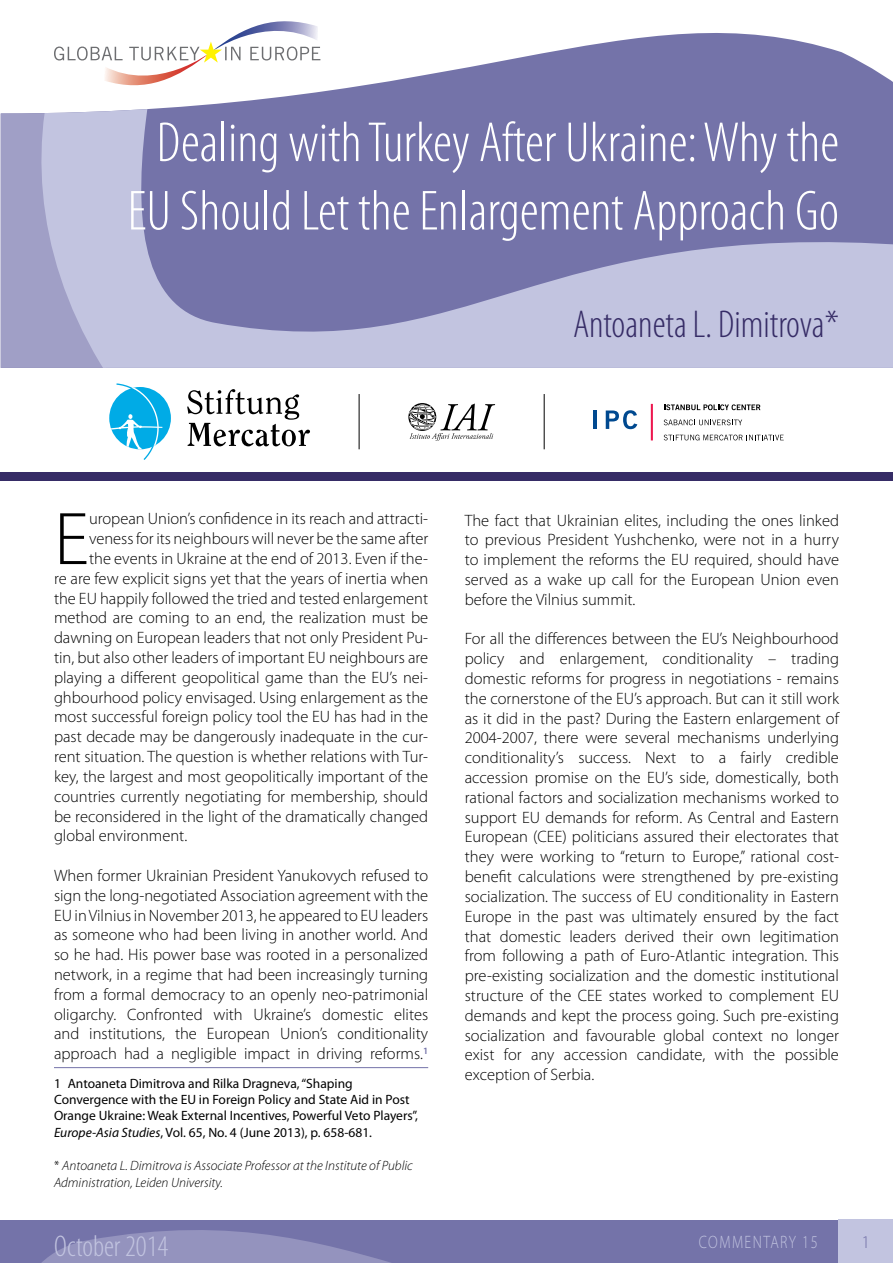
<style>
.page{position:relative;width:893px;height:1263px;background:#fff}
.page>*{position:absolute;margin:0;border:0;box-sizing:border-box;transform-origin:0 0}
.t1{font:300 75.3px "Myriad Pro";color:#000}
.t2{font:300 condensed 57px/68.4px "Myriad Pro";color:#fff;text-align:center}
.t3{font:300 condensed 39px "Myriad Pro";color:#362c66}
.t4{font:300 condensed 30px "Myriad Pro";color:#c2c4e0}
.t5{font:300 18px "Myriad Pro";letter-spacing:.1em;color:#c2c4e0;scale:.8 1}
.t6{font:300 18px "Myriad Pro";color:#7473a9}
.t7{font:300 16.5px/19.8px "Myriad Pro";color:#000;text-align:justify}
.t8{font:13.5px/16.2px "Myriad Pro";color:#000}
.t9{font:italic 300 13.5px/16.2px "Myriad Pro";color:#000}
.s1{font-style:italic}
.s2{font-style:normal}
</style>
<div class="page">
<svg style="left:0;top:1220px;width:839px;height:43px;background:#7b7aad"></svg>
<svg style="left:1px;top:33px;width:892px;height:335px;background:#9796c0"></svg>
<div style="left:839px;top:1220px;width:54px;height:43px;background:#c2c4e0"></div>
<svg style="left:54px;top:21px;width:266px;height:73px"></svg>
<div style="left:0;top:473px;width:893px;height:8px;background:#362c66"></div>
<svg style="left:408px;top:403px;width:87px;height:38px"></svg>
<svg style="left:187px;top:389px;width:123px;height:57px"></svg>
<div style="left:109px;top:387px;width:62px;height:62px;background:#00abe6;border-radius:50%"></div>
<svg style="left:109px;top:383px;width:54px;height:77px"></svg>
<hr style="left:544px;top:394px;width:1px;height:55px;background:#000">
<hr style="left:359px;top:394px;width:1px;height:55px;background:#000">
<svg style="left:664px;top:435px;width:120px;height:5px"></svg>
<svg style="left:664px;top:419px;width:78px;height:6px"></svg>
<svg style="left:664px;top:404px;width:96px;height:6px"></svg>
<hr style="left:651px;top:404px;width:2px;height:36px;background:#ed174f">
<svg style="left:606px;top:410px;width:31px;height:19px"></svg>
<hr style="left:593px;top:410px;width:4px;height:19px;background:#004990">
<hr style="left:54px;top:1067px;width:374px;height:1px;background:#7473a9">
<h2 class="t2" style="left:128px;top:108px;width:713px">Dealing with Turkey After Ukraine: Why the<br>EU Should Let the Enlargement Approach Go</h2>
<h3 class="t3" style="left:573px;top:301px;width:267px">Antoaneta L. Dimitrova*</h3>
<h1 class="t1" style="left:54px;top:494px;width:37px">E</h1>
<p class="t7" style="left:89px;top:509px;width:341px">uropean Union’s confidence in its reach and attracti-</p>
<p class="t7" style="left:89px;top:529px;width:341px">veness for its neighbours will never be the same after</p>
<p class="t7" style="left:89px;top:548px;width:341px">the events in Ukraine at the end of 2013. Even if the-</p>
<p class="t7" style="left:54px;top:568px;width:376px">re are few explicit signs yet that the years of inertia when</p>
<p class="t7" style="left:54px;top:588px;width:376px">the EU happily followed the tried and tested enlargement</p>
<p class="t7" style="left:54px;top:608px;width:376px">method are coming to an end, the realization must be</p>
<p class="t7" style="left:54px;top:628px;width:376px">dawning on European leaders that not only President Pu-</p>
<p class="t7" style="left:54px;top:647px;width:376px">tin, but also other leaders of important EU neighbours are</p>
<p class="t7" style="left:54px;top:667px;width:376px">playing a different geopolitical game than the EU’s nei-</p>
<p class="t7" style="left:54px;top:687px;width:376px">ghbourhood policy envisaged. Using enlargement as the</p>
<p class="t7" style="left:54px;top:707px;width:376px">most successful foreign policy tool the EU has had in the</p>
<p class="t7" style="left:54px;top:727px;width:376px">past decade may be dangerously inadequate in the cur-</p>
<p class="t7" style="left:54px;top:746px;width:376px">rent situation. The question is whether relations with Tur-</p>
<p class="t7" style="left:54px;top:766px;width:376px">key, the largest and most geopolitically important of the</p>
<p class="t7" style="left:54px;top:786px;width:376px">countries currently negotiating for membership, should</p>
<p class="t7" style="left:54px;top:806px;width:376px">be reconsidered in the light of the dramatically changed</p>
<p class="t7" style="left:54px;top:826px;width:135px">global environment.</p>
<p class="t7" style="left:54px;top:865px;width:376px">When former Ukrainian President Yanukovych refused to sign the long-negotiated Association agreement with the EU in Vilnius in November 2013, he appeared to EU leaders as someone who had been living in another world. And so he had. His power base was rooted in a personalized network, in a regime that had been increasingly turning from a formal democracy to an openly neo-patrimonial oligarchy. Confronted with Ukraine’s domestic elites and institutions, the European Union’s conditionality approach had a negligible impact in driving reforms.<sup>1</sup></p>
<p class="t8" style="left:54px;top:1075px;width:366px">1 Antoaneta Dimitrova and Rilka Dragneva, “Shaping Convergence with the EU in Foreign Policy and State Aid in Post Orange Ukraine: Weak External Incentives, Powerful Veto Players”, <span class="s1">Europe-Asia Studies</span>, Vol. 65, No. 4 (June 2013), p. 658-681.</p>
<p class="t9" style="left:54px;top:1158px;width:360px"><span class="s2">*</span> Antoaneta L. Dimitrova is Associate Professor at the Institute of Public<br>Administration, Leiden University.</p>
<h3 class="t4" style="left:54px;top:1228px;width:116px">October 2014</h3>
<p class="t7" style="left:465px;top:510px;width:376px">The fact that Ukrainian elites, including the ones linked to previous President Yushchenko, were not in a hurry to implement the reforms the EU required, should have served as a wake up call for the European Union even before the Vilnius summit.</p>
<p class="t7" style="left:465px;top:629px;width:376px">For all the differences between the EU’s Neighbourhood policy and enlargement, conditionality – trading domestic reforms for progress in negotiations - remains the cornerstone of the EU’s approach. But can it still work as it did in the past? During the Eastern enlargement of 2004-2007, there were several mechanisms underlying conditionality’s success. Next to a fairly credible accession promise on the EU’s side, domestically, both rational factors and socialization mechanisms worked to support EU demands for reform. As Central and Eastern European (CEE) politicians assured their electorates that they were working to “return to Europe,” rational cost&shy;benefit calculations were strengthened by pre-existing socialization. The success of EU conditionality in Eastern Europe in the past was ultimately ensured by the fact that domestic leaders derived their own legitimation from following a path of Euro-Atlantic integration. This pre-existing socialization and the domestic institutional structure of the CEE states worked to complement EU demands and kept the process going. Such pre-existing socialization and favourable global context no longer exist for any accession candidate, with the possible exception of Serbia.</p>
<p class="t5" style="left:699px;top:1231px;width:150px">COMMENTARY 15</p>
<p class="t6" style="left:862px;top:1231px;width:10px">1</p>
</div>
